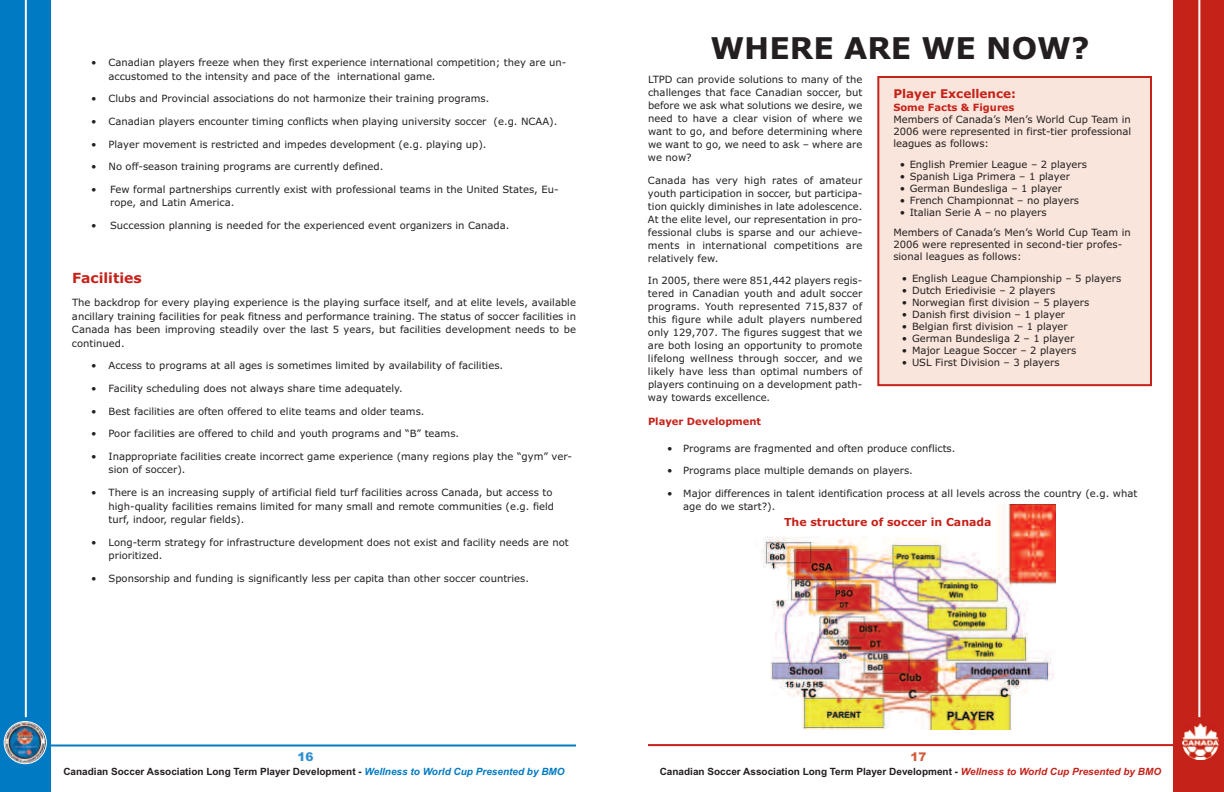
<style>
.page{position:relative;width:1224px;height:792px;background:#fff}
.page>*{position:absolute;margin:0;border:0;box-sizing:border-box;transform-origin:0 0}
.t1{font:700 30px "Verdana";color:#231f20}
.t2{font:700 14px "Verdana";color:#c5221a}
.t3{font:700 12px "Verdana";color:#c5221a}
.t4{font:900 12px "Arial";color:#d15e3f}
.t5{font:900 12px "Arial";color:#2e8fce}
.t6{font:700 11px "Verdana";color:#c5221a}
.t7{font:10px/13px "Verdana";color:#231f20}
.t8{font:700 10px "Arial";color:#231f20}
.t9{font:700 10px "Verdana";color:#c5221a}
.s1{font-style:italic;color:#007ac2}
.s2{font-style:italic;color:#c5221a}
</style>
<div class="page">
<img style="left:762px;top:505px;width:293px;height:225px">
<div style="left:1174px;top:0;width:50px;height:792px;background:#c5221a"></div>
<hr style="left:1198px;top:0;width:2px;height:717px;background:#fff">
<hr style="left:648px;top:744px;width:527px;height:2px;background:#c5221a">
<img style="left:1182px;top:723px;width:36px;height:36px">
<hr style="left:16px;top:744px;width:560px;height:2px;background:#007ac2">
<div style="left:0;top:0;width:51px;height:792px;background:#007ac2"></div>
<hr style="left:25px;top:0;width:2px;height:717px;background:#fff">
<img style="left:4px;top:721px;width:43px;height:43px">
<div style="left:879px;top:78px;width:271px;height:306px;background:#f9e5db"></div>
<div style="left:877px;top:76px;width:275px;height:310px;border:2px solid #c5221a"></div>
<p class="t7" style="left:109px;top:56px;width:459px;line-height:13.6px;text-indent:-17px">• Canadian players freeze when they first experience international competition; they are un&shy;accustomed to the intensity and pace of the international game.</p>
<p class="t7" style="left:91px;top:92px;width:400px">• Clubs and Provincial associations do not harmonize their training programs.</p>
<p class="t7" style="left:91px;top:115px;width:468px">• Canadian players encounter timing conflicts when playing university soccer (e.g. NCAA).</p>
<p class="t7" style="left:91px;top:138px;width:397px">• Player movement is restricted and impedes development (e.g. playing up).</p>
<p class="t7" style="left:91px;top:160px;width:294px">• No off-season training programs are currently defined.</p>
<p class="t7" style="left:110px;top:183px;width:450px;line-height:13.6px;text-indent:-19px">• Few formal partnerships currently exist with professional teams in the United States, Eu&shy;rope, and Latin America.</p>
<p class="t7" style="left:91px;top:219px;width:420px">• Succession planning is needed for the experienced event organizers in Canada.</p>
<h2 class="t2" style="left:72px;top:270px;width:71px">Facilities</h2>
<p class="t7" style="left:72px;top:296px;width:506px;line-height:13.6px;text-align:justify">The backdrop for every playing experience is the playing surface itself, and at elite levels, available ancillary training facilities for peak fitness and performance training. The status of soccer facilities in Canada has been improving steadily over the last 5 years, but facilities development needs to be continued.</p>
<p class="t7" style="left:91px;top:359px;width:413px">• Access to programs at all ages is sometimes limited by availability of facilities.</p>
<p class="t7" style="left:91px;top:382px;width:313px">• Facility scheduling does not always share time adequately.</p>
<p class="t7" style="left:91px;top:405px;width:335px">• Best facilities are often offered to elite teams and older teams.</p>
<p class="t7" style="left:91px;top:427px;width:369px">• Poor facilities are offered to child and youth programs and “B” teams.</p>
<p class="t7" style="left:109px;top:450px;width:465px;line-height:13.6px;text-indent:-17px">• Inappropriate facilities create incorrect game experience (many regions play the “gym” ver&shy;sion of soccer).</p>
<p class="t7" style="left:109px;top:486px;width:447px;line-height:13.6px;text-indent:-17px">• There is an increasing supply of artificial field turf facilities across Canada, but access to high-quality facilities remains limited for many small and remote communities (e.g. field turf, indoor, regular fields).</p>
<p class="t7" style="left:109px;top:536px;width:462px;line-height:13.6px;text-indent:-17px">• Long-term strategy for infrastructure development does not exist and facility needs are not prioritized.</p>
<p class="t7" style="left:91px;top:572px;width:439px">• Sponsorship and funding is significantly less per capita than other soccer countries.</p>
<p class="t5" style="left:298px;top:750px;width:18px">16</p>
<p class="t8" style="left:63px;top:765px;width:503px">Canadian Soccer Association Long Term Player Development - <span class="s1">Wellness to World Cup Presented by BMO</span></p>
<h1 class="t1" style="left:710px;top:31px;width:381px">WHERE ARE WE NOW?</h1>
<p class="t7" style="left:648px;top:73px;width:216px;text-align:justify">LTPD can provide solutions to many of the challenges that face Canadian soccer, but before we ask what solutions we desire, we need to have a clear vision of where we want to go, and before determining where we want to go, we need to ask – where are we now?</p>
<p class="t7" style="left:648px;top:174px;width:216px;text-align:justify">Canada has very high rates of amateur youth participation in soccer, but participa&shy;tion quickly diminishes in late adolescence.<br>At the elite level, our representation in pro&shy;fessional clubs is sparse and our achieve&shy;ments in international competitions are relatively few.</p>
<p class="t7" style="left:648px;top:274px;width:216px;text-align:justify">In 2005, there were 851,442 players regis&shy;tered in Canadian youth and adult soccer programs. Youth represented 715,837 of this figure while adult players numbered only 129,707. The figures suggest that we are both losing an opportunity to promote lifelong wellness through soccer, and we likely have less than optimal numbers of players continuing on a development path&shy;way towards excellence.</p>
<p class="t9" style="left:648px;top:415px;width:115px">Player Development</p>
<p class="t7" style="left:667px;top:442px;width:290px">• Programs are fragmented and often produce conflicts.</p>
<p class="t7" style="left:667px;top:464px;width:247px">• Programs place multiple demands on players.</p>
<p class="t7" style="left:683px;top:487px;width:456px;text-indent:-16px">• Major differences in talent identification process at all levels across the country (e.g. what age do we start?).</p>
<p class="t3" style="left:893px;top:87px;width:124px">Player Excellence:</p>
<p class="t9" style="left:893px;top:101px;width:123px">Some Facts &amp; Figures</p>
<p class="t7" style="left:893px;top:113px;width:240px;line-height:12px;text-align:justify">Members of Canada’s Men’s World Cup Team in 2006 were represented in first-tier professional leagues as follows:</p>
<p class="t7" style="left:900px;top:158px;width:189px">• English Premier League – 2 players</p>
<p class="t7" style="left:900px;top:170px;width:172px">• Spanish Liga Primera – 1 player</p>
<p class="t7" style="left:900px;top:182px;width:164px">• German Bundesliga – 1 player</p>
<p class="t7" style="left:900px;top:194px;width:181px">• French Championnat – no players</p>
<p class="t7" style="left:893px;top:203px;width:239px;line-height:20px;text-indent:7px">• Italian Serie A – no players<br>Members of Canada’s Men’s World Cup Team in</p>
<p class="t7" style="left:893px;top:239px;width:230px;line-height:12px">2006 were represented in second-tier profes&shy;sional leagues as follows:</p>
<p class="t7" style="left:902px;top:272px;width:221px">• English League Championship – 5 players</p>
<p class="t7" style="left:902px;top:284px;width:155px">• Dutch Eriedivisie – 2 players</p>
<p class="t7" style="left:902px;top:296px;width:189px">• Norwegian first division – 5 players</p>
<p class="t7" style="left:902px;top:308px;width:165px">• Danish first division – 1 player</p>
<p class="t7" style="left:902px;top:320px;width:168px">• Belgian first division – 1 player</p>
<p class="t7" style="left:902px;top:332px;width:174px">• German Bundesliga 2 – 1 player</p>
<p class="t7" style="left:902px;top:344px;width:176px">• Major League Soccer – 2 players</p>
<p class="t7" style="left:902px;top:356px;width:159px">• USL First Division – 3 players</p>
<p class="t6" style="left:784px;top:516px;width:209px">The structure of soccer in Canada</p>
<p class="t4" style="left:911px;top:750px;width:18px">17</p>
<p class="t8" style="left:660px;top:766px;width:503px">Canadian Soccer Association Long Term Player Development - <span class="s2">Wellness to World Cup Presented by BMO</span></p>
</div>
